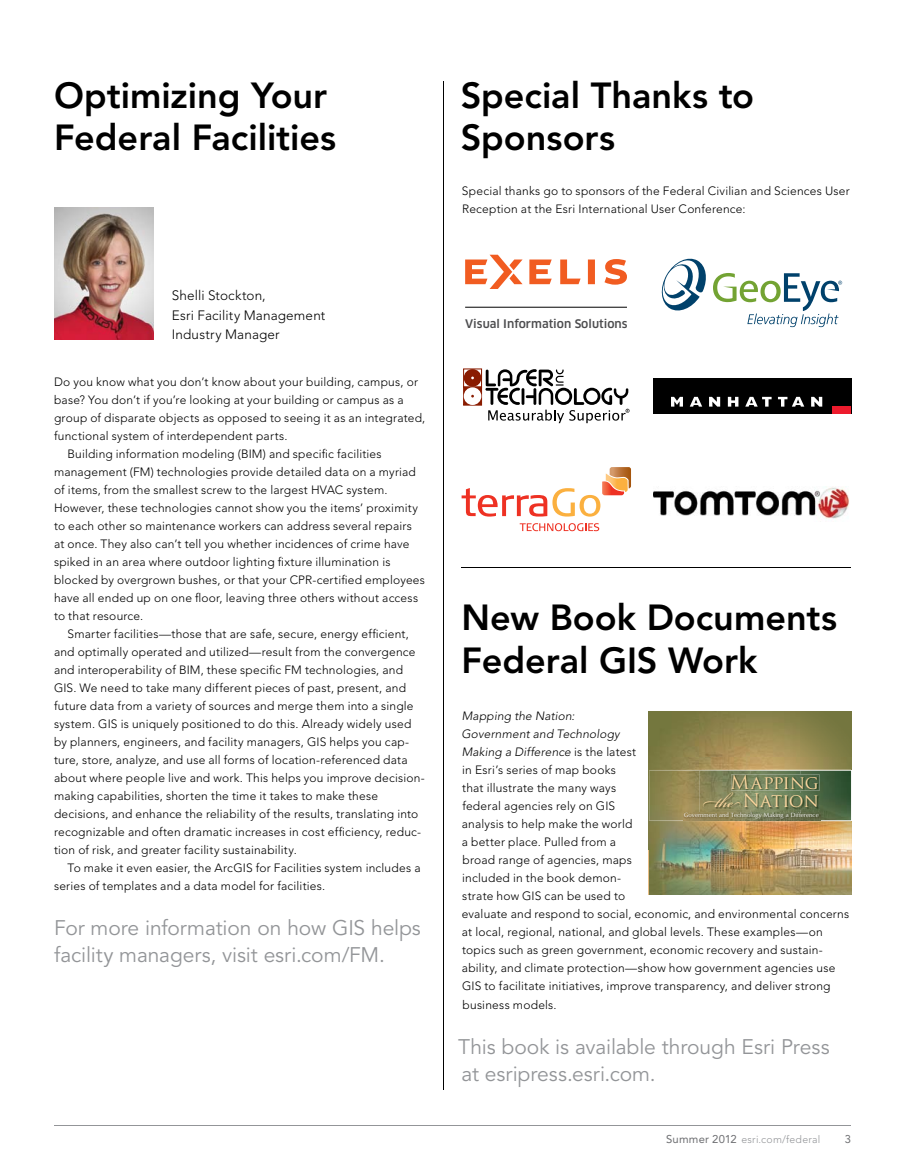
<style>
.page{position:relative;width:905px;height:1175px;background:#fff}
.page>*{position:absolute;margin:0;border:0;box-sizing:border-box;transform-origin:0 0}
.t1{font:800 36px/42px "Avenir LT Std";color:#000}
.t2{font:25.5px "Bickham Script Pro";color:#fbd69f}
.t3{font:21px/27px "Avenir LT Std";letter-spacing:-.005em;color:#939598}
.t4{font:18.3px/18.9px "Trajan Pro";letter-spacing:-.015em;color:#fbd69f;text-align:right}
.t5{font:300 13.5px/19.5px "Avenir LT Std";letter-spacing:.01em;color:#000}
.t6{font:300 12px/18px "Avenir LT Std";letter-spacing:.015em;color:#000}
.t7{font:500 11.55px "Clan Pro";color:#4c4c4e}
.t8{font:11.25px "Avenir LT Std";color:#6d6e71}
.t9{font:300 10.5px "Avenir LT Std";letter-spacing:.025em;color:#939598}
.t10{font:6.15px "Optima LT Std";letter-spacing:.005em;color:#fff}
.s1{font-style:italic}
.s2{font-weight:400;font-size:11.25px;color:#6d6e71}
</style>
<div class="page">
<img style="left:54px;top:207px;width:100px;height:132px">
<svg style="left:588px;top:259px;width:7px;height:25px"></svg>
<svg style="left:560px;top:259px;width:20px;height:25px"></svg>
<svg style="left:604px;top:259px;width:23px;height:26px"></svg>
<svg style="left:529px;top:259px;width:22px;height:25px"></svg>
<svg style="left:465px;top:255px;width:57px;height:34px"></svg>
<hr style="left:465px;top:307px;width:162px;height:1px;background:#000">
<svg style="left:661px;top:259px;width:181px;height:68px"></svg>
<div style="left:463px;top:368px;width:19px;height:19px;border:1px solid #8a1c01"></div>
<div style="left:463px;top:369px;width:18px;height:18px;background:#8a1c01;border-radius:50%"></div>
<div style="left:463px;top:387px;width:19px;height:18px;border:1px solid #8a1c01"></div>
<div style="left:463px;top:387px;width:18px;height:18px;background:#fff;border-radius:50%"></div>
<svg style="left:485px;top:369px;width:144px;height:54px"></svg>
<div style="left:653px;top:378px;width:198px;height:35px;background:#000"></div>
<svg style="left:671px;top:397px;width:12px;height:9px"></svg>
<svg style="left:690px;top:397px;width:12px;height:9px"></svg>
<svg style="left:709px;top:397px;width:11px;height:9px"></svg>
<svg style="left:727px;top:397px;width:11px;height:9px"></svg>
<svg style="left:745px;top:397px;width:26px;height:9px"></svg>
<svg style="left:778px;top:397px;width:26px;height:9px"></svg>
<svg style="left:811px;top:397px;width:11px;height:9px"></svg>
<div style="left:832px;top:406px;width:19px;height:7px;background:#ed1b2d"></div>
<svg style="left:519px;top:523px;width:80px;height:8px"></svg>
<svg style="left:461px;top:467px;width:170px;height:49px"></svg>
<img style="left:653px;top:487px;width:196px;height:32px">
<img style="left:649px;top:711px;width:202px;height:58px">
<img style="left:649px;top:769px;width:202px;height:126px">
<img style="left:650px;top:770px;width:201px;height:51px">
<img style="left:649px;top:770px;width:1px;height:51px">
<img style="left:703px;top:792px;width:39px;height:17px">
<img style="left:731px;top:774px;width:88px;height:16px">
<img style="left:744px;top:793px;width:75px;height:16px">
<img style="left:683px;top:812px;width:137px;height:8px">
<hr style="left:461px;top:567px;width:390px;height:1px;background:#000">
<hr style="left:54px;top:1125px;width:796px;height:1px;background:#939598">
<hr style="left:443px;top:81px;width:1px;height:1008px;background:#000">
<h1 class="t1" style="left:54px;top:75px;width:283px">Optimizing Your<br>Federal Facilities</h1>
<p class="t5" style="left:172px;top:286px;width:155px">Shelli Stockton,<br>Esri Facility Management<br>Industry Manager</p>
<p class="t6" style="left:54px;top:373px;width:365px">Do you know what you don’t know about your building, campus, or</p>
<p class="t6" style="left:54px;top:391px;width:351px">base? You don’t if you’re looking at your building or campus as a</p>
<p class="t6" style="left:54px;top:409px;width:373px">group of disparate objects as opposed to seeing it as an integrated,</p>
<p class="t6" style="left:54px;top:427px;width:235px">functional system of interdependent parts.</p>
<p class="t6" style="left:68px;top:445px;width:316px">Building information modeling (BIM) and specific facilities</p>
<p class="t6" style="left:54px;top:463px;width:363px">management (FM) technologies provide detailed data on a myriad</p>
<p class="t6" style="left:54px;top:481px;width:335px">of items, from the smallest screw to the largest HVAC system.</p>
<p class="t6" style="left:54px;top:499px;width:365px">However, these technologies cannot show you the items’ proximity</p>
<p class="t6" style="left:54px;top:517px;width:359px">to each other so maintenance workers can address several repairs</p>
<p class="t6" style="left:54px;top:535px;width:357px">at once. They also can’t tell you whether incidences of crime have</p>
<p class="t6" style="left:54px;top:553px;width:338px">spiked in an area where outdoor lighting fixture illumination is</p>
<p class="t6" style="left:54px;top:571px;width:372px">blocked by overgrown bushes, or that your CPR-certified employees</p>
<p class="t6" style="left:54px;top:589px;width:365px">have all ended up on one floor, leaving three others without access</p>
<p class="t6" style="left:54px;top:607px;width:91px">to that resource.</p>
<p class="t6" style="left:68px;top:625px;width:343px">Smarter facilities—those that are safe, secure, energy efficient,</p>
<p class="t6" style="left:54px;top:643px;width:363px">and optimally operated and utilized—result from the convergence</p>
<p class="t6" style="left:54px;top:661px;width:350px">and interoperability of BIM, these specific FM technologies, and</p>
<p class="t6" style="left:54px;top:679px;width:353px">GIS. We need to take many different pieces of past, present, and</p>
<p class="t6" style="left:54px;top:697px;width:361px">future data from a variety of sources and merge them into a single</p>
<p class="t6" style="left:54px;top:715px;width:359px">system. GIS is uniquely positioned to do this. Already widely used</p>
<p class="t6" style="left:54px;top:733px;width:357px">by planners, engineers, and facility managers, GIS helps you cap-</p>
<p class="t6" style="left:54px;top:751px;width:355px">ture, store, analyze, and use all forms of location-referenced data</p>
<p class="t6" style="left:54px;top:769px;width:372px">about where people live and work. This helps you improve decision-</p>
<p class="t6" style="left:54px;top:787px;width:325px">making capabilities, shorten the time it takes to make these</p>
<p class="t6" style="left:54px;top:805px;width:366px">decisions, and enhance the reliability of the results, translating into</p>
<p class="t6" style="left:54px;top:823px;width:369px">recognizable and often dramatic increases in cost efficiency, reduc-</p>
<p class="t6" style="left:54px;top:841px;width:244px">tion of risk, and greater facility sustainability.</p>
<p class="t6" style="left:68px;top:859px;width:354px">To make it even easier, the ArcGIS for Facilities system includes a</p>
<p class="t6" style="left:54px;top:877px;width:273px">series of templates and a data model for facilities.</p>
<h3 class="t3" style="left:54px;top:915px;width:368px">For more information on how GIS helps facility managers, visit esri.com/FM.</h3>
<h1 class="t1" style="left:461px;top:75px;width:295px">Special Thanks to<br>Sponsors</h1>
<p class="t6" style="left:462px;top:182px;width:389px">Special thanks go to sponsors of the Federal Civilian and Sciences User<br>Reception at the Esri International User Conference:</p>
<p class="t7" style="left:465px;top:317px;width:164px">Visual Information Solutions</p>
<h1 class="t1" style="left:461px;top:597px;width:377px">New Book Documents<br>Federal GIS Work</h1>
<p class="t6" style="left:461px;top:707px;width:389px"><span class="s1">Mapping the Nation:<br>Government and Technology<br>Making a Difference</span> is the latest<br>in Esri’s series of map books<br>that illustrate the many ways<br>federal agencies rely on GIS<br>analysis to help make the world<br>a better place. Pulled from a<br>broad range of agencies, maps<br>included in the book demon-<br>strate how GIS can be used to<br>evaluate and respond to social, economic, and environmental concerns at local, regional, national, and global levels. These examples—on topics such as green government, economic recovery and sustain&shy;ability, and climate protection—show how government agencies use GIS to facilitate initiatives, improve transparency, and deliver strong business models.</p>
<h3 class="t3" style="left:458px;top:1033px;width:373px">This book is available through Esri Press at esripress.esri.com.</h3>
<h3 class="t4" style="left:730px;top:772px;width:90px">Mapping<br>Nation</h3>
<p class="t10" style="left:683px;top:811px;width:136px">Government and Technology Making a Difference</p>
<h2 class="t2" style="left:715px;top:783px;width:26px">the</h2>
<p class="t9" style="left:666px;top:1133px;width:156px"><span class="s2">Summer 2012</span> esri.com/federal</p>
<p class="t8" style="left:844px;top:1133px;width:8px">3</p>
</div>
